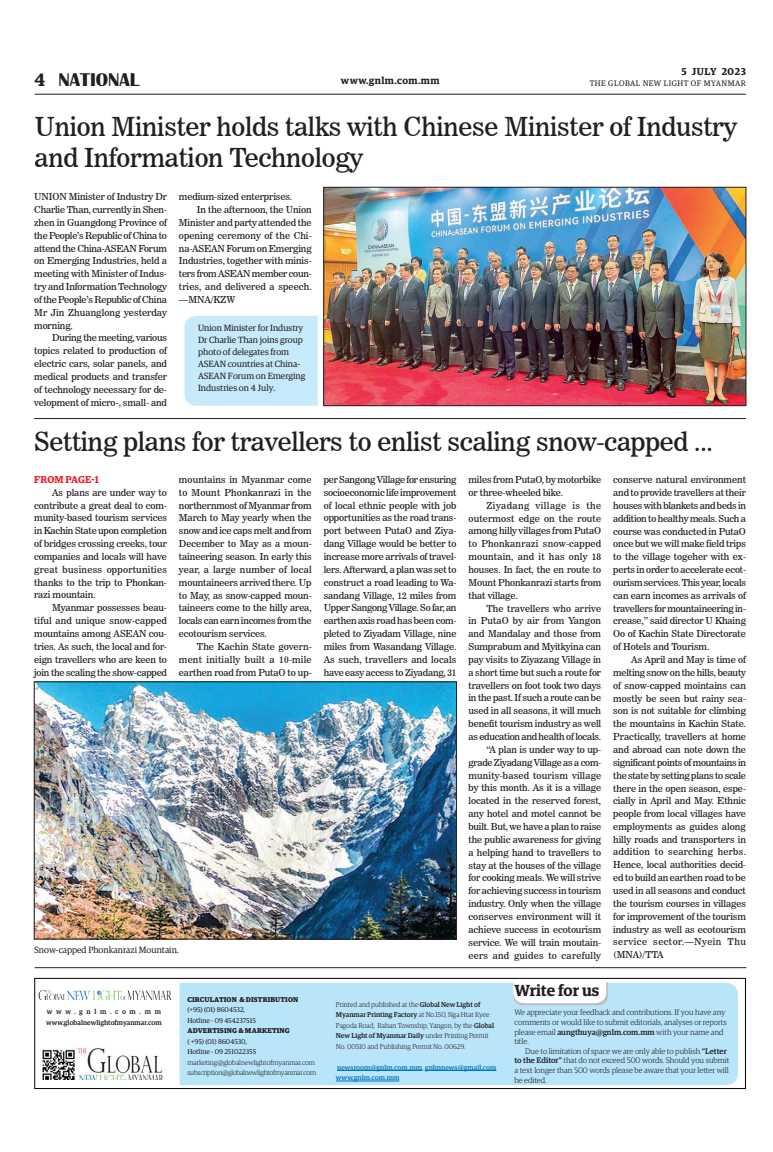
<style>
.page{position:relative;width:773px;height:1152px;background:#fff}
.page>*{position:absolute;margin:0;border:0;box-sizing:border-box;transform-origin:0 0}
._2_Clm_Head{font:26px/31.2px "News 706 BT Roman C";letter-spacing:-.01em;color:#231f20}
._3_Clm_Head{font:26px "News 706 BT Roman C";letter-spacing:-.01em;color:#231f20}
.t1{font:700 19px "Britannic";color:#231f20}
.t2{font:600 18px "Guardian Egyp";color:#231f20}
.t3{font:600 16px "Guardian Egyp";letter-spacing:-.005em;color:#231f20}
.t4{font:600 10px "Guardian Egyp";letter-spacing:.045em;color:#231f20}
.Spill_Style{font:600 10px "Guardian Egyp";letter-spacing:.005em;color:#ee1d23}
._2nd_Body{font:9.5px/12.9px "News 706 BT Roman C";letter-spacing:-.01em;color:#231f20;text-align:justify}
.Normal_Para{font:9.5px/12.9px "News 706 BT Roman C";letter-spacing:.005em;color:#231f20;text-align:justify}
.t5{font:9px/12px "Guardian Egyp";color:#231f20}
.t6{font:300 8px/9.6px "Guardian Egyp";color:#231f20}
.t7{font:8px "Guardian Egyp";letter-spacing:.06em;color:#231f20}
.t8{font:300 7px/10.5px "Guardian Egyp";color:#231f20}
.t9{font:7px "Guardian Egyp";color:#231f20}
.t10{font:500 7px/10.5px "Guardian Egyp";color:#0072bc}
.t11{font:700 7px "Guardian Egyp";letter-spacing:.02em;color:#231f20}
.t12{font:300 7px "Guardian Egyp";letter-spacing:-.02em;color:#231f20}
.t13{font:500 7px "Guardian Egyp";color:#231f20}
.t14{font:500 7px "Guardian Egyp";letter-spacing:.52em;color:#231f20}
.s1{font-weight:500}
</style>
<div class="page">
<hr style="left:35px;top:94px;width:711px;height:1px;background:#231f20">
<div style="left:184px;top:316px;width:134px;height:90px;background:#c6eafa"></div>
<div style="left:180px;top:983px;width:558px;height:102px;background:#b9e5fa"></div>
<svg style="left:39px;top:990px;width:132px;height:9px"></svg>
<img style="left:42px;top:1047px;width:121px;height:33px">
<hr style="left:337px;top:1070px;width:85px;height:1px;background:#0072bc">
<hr style="left:425px;top:1070px;width:39px;height:1px;background:#0072bc">
<hr style="left:464px;top:1070px;width:32px;height:1px;background:#0072bc">
<hr style="left:336px;top:1081px;width:63px;height:1px;background:#0072bc">
<div style="left:34px;top:978px;width:712px;height:111px;border:1px solid #000"></div>
<svg style="left:513px;top:979px;width:94px;height:26px"></svg>
<hr style="left:35px;top:967px;width:711px;height:1px;background:#231f20">
<img style="left:325px;top:189px;width:419px;height:215px">
<div style="left:323px;top:187px;width:423px;height:219px;border:1px solid #231f20"></div>
<hr style="left:34px;top:418px;width:712px;height:1px;background:#231f20">
<img style="left:36px;top:684px;width:418px;height:253px">
<div style="left:34px;top:682px;width:422px;height:257px;border:1px solid #231f20"></div>
<h3 class="t2" style="left:35px;top:67px;width:12px">4</h3>
<p class="t4" style="left:681px;top:64px;width:66px">5 JULY 2023</p>
<h2 class="t1" style="left:58px;top:69px;width:83px">NATIONAL</h2>
<p class="t4" style="left:341px;top:73px;width:100px">www.gnlm.com.mm</p>
<p class="t7" style="left:589px;top:78px;width:158px">THE GLOBAL NEW LIGHT OF MYANMAR</p>
<p class="_2_Clm_Head" style="left:35px;top:111px;width:704px">Union Minister holds talks with Chinese Minister of Industry and Information Technology</p>
<p class="Normal_Para" style="left:34px;top:190px;width:134px">UNION Minister of Industry Dr Charlie Than, currently in Shen&shy;zhen in Guangdong Province of the People’s Republic of China to attend the China-ASEAN Forum on Emerging Industries, held a meeting with Minister of Indus&shy;try and Information Technology of the People’s Republic of China Mr Jin Zhuanglong yesterday morning.</p>
<p class="_2nd_Body" style="left:34px;top:332px;width:134px;text-indent:18px">During the meeting, various topics related to production of electric cars, solar panels, and medical products and transfer of technology necessary for de&shy;velopment of micro-, small- and</p>
<p class="_2nd_Body" style="left:179px;top:190px;width:115px">medium-sized enterprises.</p>
<p class="_2nd_Body" style="left:179px;top:203px;width:134px;text-indent:18px">In the afternoon, the Union Minister and party attended the opening ceremony of the Chi&shy;na-ASEAN Forum on Emerging Industries, together with minis&shy;ters from ASEAN member coun&shy;tries, and delivered a speech. —MNA/KZW</p>
<p class="t5" style="left:198px;top:321px;width:109px">Union Minister for Industry<br>Dr Charlie Than joins group photo of delegates from<br>ASEAN countries at China-<br>ASEAN Forum on Emerging<br>Industries on 4 July.</p>
<p class="_3_Clm_Head" style="left:34px;top:426px;width:680px">Setting plans for travellers to enlist scaling snow-capped ...</p>
<p class="Spill_Style" style="left:34px;top:472px;width:66px">FROM PAGE-1</p>
<p class="_2nd_Body" style="left:34px;top:486px;width:134px;text-indent:18px">As plans are under way to contribute a great deal to com&shy;munity-based tourism services in Kachin State upon completion of bridges crossing creeks, tour companies and locals will have great business opportunities thanks to the trip to Phonkan&shy;razi mountain.</p>
<p class="_2nd_Body" style="left:34px;top:601px;width:134px;text-indent:18px">Myanmar possesses beau&shy;tiful and unique snow-capped mountains among ASEAN cou&shy;tries. As such, the local and for&shy;eign travellers who are keen to join the scaling the show-capped</p>
<p class="_2nd_Body" style="left:179px;top:473px;width:134px">mountains in Myanmar come to Mount Phonkanrazi in the northernmost of Myanmar from March to May yearly when the snow and ice caps melt and from December to May as a moun&shy;taineering season. In early this year, a large number of local mountaineers arrived there. Up to May, as snow-capped moun&shy;taineers come to the hilly area, locals can earn incomes from the ecotourism services.</p>
<p class="_2nd_Body" style="left:179px;top:640px;width:134px;text-indent:18px">The Kachin State govern&shy;ment initially built a 10-mile earthen road from PutaO to up-</p>
<p class="t5" style="left:34px;top:943px;width:146px">Snow-capped Phonkanrazi Mountain.</p>
<p class="_2nd_Body" style="left:324px;top:473px;width:134px">per Sangong Village for ensuring socioeconomic life improvement of local ethnic people with job opportunities as the road trans&shy;port between PutaO and Ziya&shy;dang Village would be better to increase more arrivals of travel&shy;lers. Afterward, a plan was set to construct a road leading to Wa&shy;sandang Village, 12 miles from Upper Sangong Village. So far, an earthen axis road has been com&shy;pleted to Ziyadam Village, nine miles from Wasandang Village.<br>As such, travellers and locals have easy access to Ziyadang, 31</p>
<p class="_2nd_Body" style="left:468px;top:473px;width:134px">miles from PutaO, by motorbike or three-wheeled bike.</p>
<p class="_2nd_Body" style="left:468px;top:499px;width:134px;text-indent:18px">Ziyadang village is the outermost edge on the route among hilly villages from PutaO to Phonkanrazi snow-capped mountain, and it has only 18 houses. In fact, the en route to Mount Phonkanrazi starts from that village.</p>
<p class="_2nd_Body" style="left:468px;top:602px;width:134px;text-indent:18px">The travellers who arrive in PutaO by air from Yangon and Mandalay and those from Sumprabum and Myitkyina can pay visits to Ziyazang Village in a short time but such a route for travellers on foot took two days in the past. If such a route can be used in all seasons, it will much benefit tourism industry as well as education and health of locals.</p>
<p class="_2nd_Body" style="left:468px;top:743px;width:134px;text-indent:18px">“A plan is under way to up&shy;grade Ziyadang Village as a com&shy;munity-based tourism village by this month. As it is a village located in the reserved forest, any hotel and motel cannot be built. But, we have a plan to raise the public awareness for giving a helping hand to travellers to stay at the houses of the village for cooking meals. We will strive for achieving success in tourism industry. Only when the village conserves environment will it achieve success in ecotourism service. We will train moutain&shy;eers and guides to carefully</p>
<p class="_2nd_Body" style="left:613px;top:473px;width:134px">conserve natural environment and to provide travellers at their houses with blankets and beds in addition to healthy meals. Such a course was conducted in PutaO once but we will make field trips to the village togeher with ex&shy;perts in order to accelerate ecot&shy;ourism services. This year, locals can earn incomes as arrivals of travellers for mountaineering in&shy;crease,” said director U Khaing Oo of Kachin State Directorate of Hotels and Tourism.</p>
<p class="_2nd_Body" style="left:613px;top:653px;width:134px;text-indent:18px">As April and May is time of melting snow on the hills, beauty of snow-capped mointains can mostly be seen but rainy sea&shy;son is not suitable for climbing the mountains in Kachin State.<br>Practically, travellers at home and abroad can note down the significant points of mountains in the state by setting plans to scale there in the open season, espe&shy;cially in April and May. Ethnic people from local villages have employments as guides along hilly roads and transporters in addition to searching herbs.<br>Hence, local authorities decid&shy;ed to build an earthen road to be used in all seasons and conduct the tourism courses in villages for improvement of the tourism industry as well as ecotourism service sector.—Nyein Thu (MNA)/TTA</p>
<p class="t14" style="left:47px;top:1007px;width:116px">www.gnlm.com.mm</p>
<p class="t13" style="left:46px;top:1018px;width:117px">www.globalnewlightofmyanmar.com</p>
<p class="t11" style="left:187px;top:994px;width:112px">CIRCULATION &amp; DISTRIBUTION</p>
<p class="t9" style="left:187px;top:1005px;width:59px">(+95) (01) 8604532,</p>
<p class="t9" style="left:187px;top:1016px;width:70px">Hotline - 09 454237515</p>
<p class="t11" style="left:187px;top:1025px;width:104px">ADVERTISING &amp; MARKETING</p>
<p class="t9" style="left:187px;top:1037px;width:61px">( +95) (01) 8604530,</p>
<p class="t9" style="left:187px;top:1047px;width:70px">Hotline - 09 251022355</p>
<p class="t8" style="left:187px;top:1057px;width:129px">marketing@globalnewlightofmyanmar.com</p>
<p class="t12" style="left:187px;top:1068px;width:130px">subscription@globalnewlightofmyanmar.com</p>
<p class="t8" style="left:336px;top:999px;width:160px">Printed and published at the <span class="s1">Global New Light of Myanmar Printing Factory</span> at No.150, Nga Htat Kyee Pagoda Road, Bahan Township, Yangon, by the <span class="s1">Global New Light of Myanmar Daily</span> under Printing Permit No. 00510 and Publishing Permit No. 00629.</p>
<p class="t10" style="left:336px;top:1062px;width:162px">newsroom@gnlm.com.mm, gnlmnews@gmail.com www.gnlm.com.mm</p>
<p class="t3" style="left:514px;top:979px;width:86px">Write for us</p>
<p class="t6" style="left:514px;top:1007px;width:214px">We appreciate your feedback and contributions. If you have any comments or would like to submit editorials, analyses or reports please email <span class="s1">aungthuya@gnlm.com.mm</span> with your name and title.</p>
<p class="t6" style="left:514px;top:1046px;width:216px;text-indent:11px">Due to limitation of space we are only able to publish <span class="s1">“Letter to the Editor”</span> that do not exceed 500 words. Should you submit a text longer than 500 words please be aware that your letter will be edited.</p>
</div>
